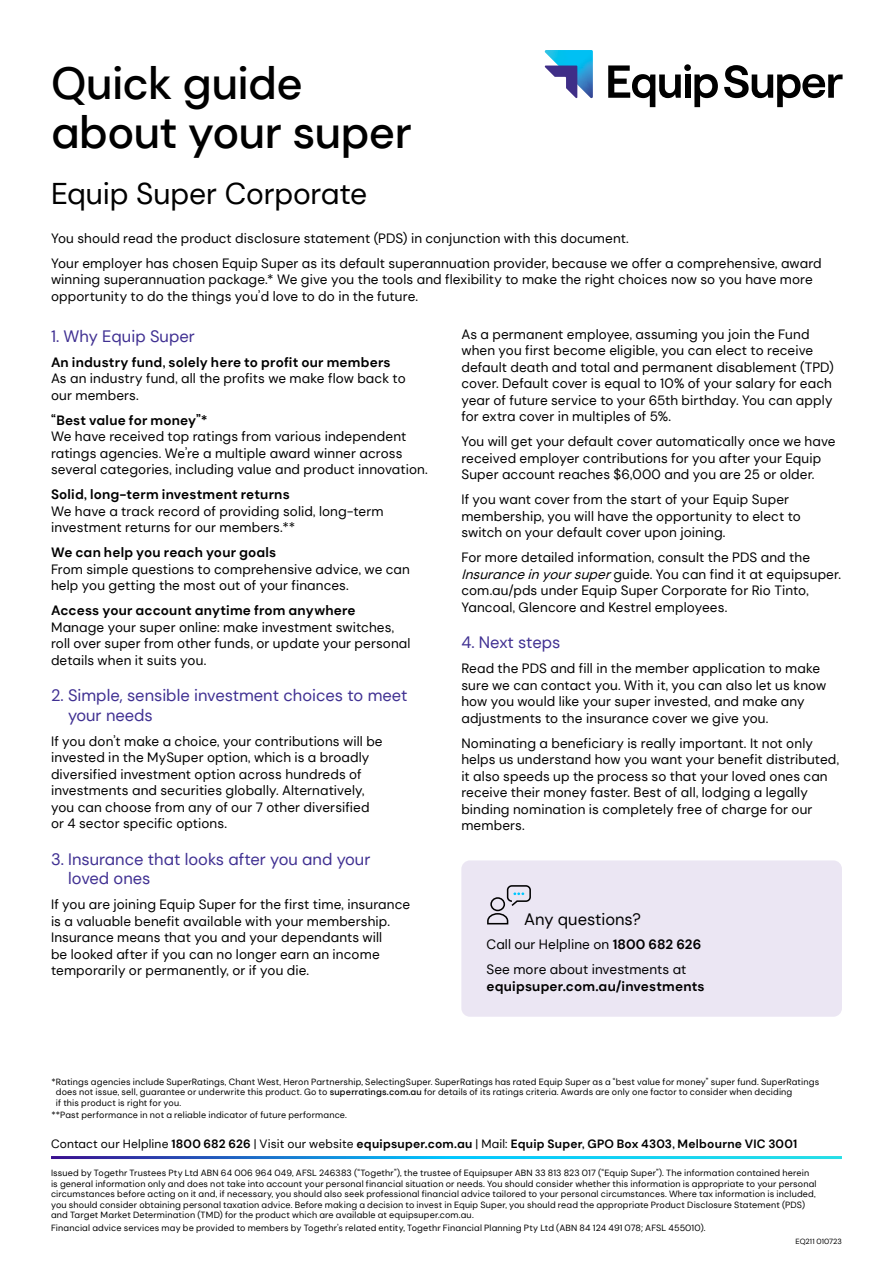
<style>
.page{position:relative;width:893px;height:1263px;background:#fff}
.page>*{position:absolute;margin:0;border:0;box-sizing:border-box;transform-origin:0 0}
.t1{font:500 45px/49.5px "DM Sans";letter-spacing:-.015em;color:#000}
.t2{font:30px "DM Sans";letter-spacing:-.005em;color:#000}
.t3{font:16.5px/19.5px "DM Sans";color:#403092}
.t4{font:16.5px "DM Sans";color:#000}
.t5{font:13.5px/16.5px "DM Sans";letter-spacing:.01em;color:#000}
.t6{font:700 13.5px "DM Sans";letter-spacing:.015em;color:#000}
.t7{font:700 12px "DM Sans";letter-spacing:.02em;color:#000}
.t8{font:9px/10.5px "DM Sans";letter-spacing:.02em;color:#000}
.t9{font:7.5px "DM Sans";color:#000}
.s1{font-style:italic}
.s2{font-weight:700}
.s3{font-weight:500}
.s4{font-weight:400}
</style>
<div class="page">
<svg style="left:544px;top:50px;width:49px;height:49px"></svg>
<svg style="left:608px;top:65px;width:73px;height:42px"></svg>
<svg style="left:694px;top:74px;width:24px;height:33px"></svg>
<div style="left:685px;top:75px;width:5px;height:23px;background:#000"></div>
<div style="left:684px;top:64px;width:7px;height:7px;background:#000;border-radius:50%"></div>
<svg style="left:724px;top:65px;width:119px;height:42px"></svg>
<div style="left:461px;top:860px;width:381px;height:157px;background:#ebe6f3;border-radius:9px"></div>
<svg style="left:487px;top:885px;width:44px;height:39px"></svg>
<h1 class="t1" style="left:51px;top:58px;width:362px">Quick guide about your super</h1>
<h2 class="t2" style="left:51px;top:175px;width:318px">Equip Super Corporate</h2>
<p class="t5" style="left:51px;top:225px;width:772px;line-height:25px">You should read the product disclosure statement (PDS) in conjunction with this document.<br>Your employer has chosen Equip Super as its default superannuation provider, because we offer a comprehensive, award</p>
<p class="t5" style="left:51px;top:271px;width:763px">winning superannuation package.* We give you the tools and flexibility to make the right choices now so you have more opportunity to do the things you’d love to do in the future.</p>
<p class="t3" style="left:51px;top:326px;width:145px">1. Why Equip Super</p>
<p class="t6" style="left:51px;top:354px;width:341px">An industry fund, solely here to profit our members</p>
<p class="t5" style="left:51px;top:370px;width:356px">As an industry fund, all the profits we make flow back to our members.</p>
<p class="t6" style="left:51px;top:412px;width:158px">“Best value for money”*</p>
<p class="t5" style="left:51px;top:428px;width:378px">We have received top ratings from various independent ratings agencies. We’re a multiple award winner across several categories, including value and product innovation.</p>
<p class="t6" style="left:51px;top:486px;width:240px">Solid, long-term investment returns</p>
<p class="t5" style="left:51px;top:503px;width:334px">We have a track record of providing solid, long-term investment returns for our members.**</p>
<p class="t6" style="left:51px;top:544px;width:227px">We can help you reach your goals</p>
<p class="t5" style="left:51px;top:561px;width:360px">From simple questions to comprehensive advice, we can help you getting the most out of your finances.</p>
<p class="t6" style="left:51px;top:602px;width:306px">Access your account anytime from anywhere</p>
<p class="t5" style="left:51px;top:619px;width:361px">Manage your super online: make investment switches, roll over super from other funds, or update your personal details when it suits you.</p>
<p class="t3" style="left:68px;top:686px;width:341px;text-indent:-17px">2. Simple, sensible investment choices to meet your needs</p>
<p class="t5" style="left:51px;top:733px;width:333px">If you don’t make a choice, your contributions will be invested in the MySuper option, which is a broadly diversified investment option across hundreds of investments and securities globally. Alternatively, you can choose from any of our 7 other diversified or 4 sector specific options.</p>
<p class="t3" style="left:68px;top:849px;width:304px;text-indent:-17px">3. Insurance that looks after you and your loved ones</p>
<p class="t5" style="left:51px;top:896px;width:361px">If you are joining Equip Super for the first time, insurance is a valuable benefit available with your membership.<br>Insurance means that you and your dependants will<br>be looked after if you can no longer earn an income temporarily or permanently, or if you die.</p>
<p class="t5" style="left:461px;top:326px;width:374px">As a permanent employee, assuming you join the Fund when you first become eligible, you can elect to receive default death and total and permanent disablement (TPD) cover. Default cover is equal to 10% of your salary for each year of future service to your 65th birthday. You can apply for extra cover in multiples of 5%.</p>
<p class="t5" style="left:461px;top:433px;width:376px">You will get your default cover automatically once we have received employer contributions for you after your Equip<br>Super account reaches $6,000 and you are 25 or older.</p>
<p class="t5" style="left:461px;top:491px;width:341px">If you want cover from the start of your Equip Super membership, you will have the opportunity to elect to switch on your default cover upon joining.</p>
<p class="t5" style="left:461px;top:549px;width:381px">For more detailed information, consult the PDS and the <span class="s1">Insuranceinyoursuper</span>guide. You can find it at equipsuper. com.au/pds under Equip Super Corporate for Rio Tinto, Yancoal, Glencore and Kestrel employees.</p>
<p class="t3" style="left:461px;top:633px;width:100px">4. Next steps</p>
<p class="t5" style="left:461px;top:660px;width:366px">Read the PDS and fill in the member application to make sure we can contact you. With it, you can also let us know how you would like your super invested, and make any adjustments to the insurance cover we give you.</p>
<p class="t5" style="left:461px;top:735px;width:379px">Nominating a beneficiary is really important. It not only helps us understand how you want your benefit distributed, it also speeds up the process so that your loved ones can receive their money faster. Best of all, lodging a legally binding nomination is completely free of charge for our members.</p>
<p class="t4" style="left:524px;top:909px;width:118px">Any questions?</p>
<p class="t5" style="left:486px;top:932px;width:216px;line-height:25px">Call our Helpline on <span class="s2">1800 682 626<br></span>See more about investments at</p>
<p class="t6" style="left:486px;top:978px;width:220px">equipsuper.com.au/investments</p>
<p class="t8" style="left:56px;top:1076px;width:765px;text-indent:-4px">* Ratings agencies include SuperRatings, Chant West, Heron Partnership, SelectingSuper. SuperRatings has rated Equip Super as a “best value for money” super fund. SuperRatings does not issue, sell, guarantee or underwrite this product. Go to <span class="s3">superratings.com.au</span> for details of its ratings criteria. Awards are only one factor to consider when deciding<br>if this product is right for you.</p>
<p class="t8" style="left:51px;top:1110px;width:297px">**Past performance in not a reliable indicator of future performance.</p>
<p class="t7" style="left:51px;top:1136px;width:748px"><span class="s4">Contact our Helpline</span> 1800 682 626 <span class="s4">| Visit our website</span> equipsuper.com.au <span class="s4">| Mail:</span> Equip Super, GPO Box 4303, Melbourne VIC 3001</p>
<p class="t8" style="left:51px;top:1168px;width:767px">Issued by Togethr Trustees Pty Ltd ABN 64 006 964 049, AFSL 246383 (“Togethr”), the trustee of Equipsuper ABN 33 813 823 017 (“Equip Super”). The information contained herein is general information only and does not take into account your personal financial situation or needs. You should consider whether this information is appropriate to your personal circumstances before acting on it and, if necessary, you should also seek professional financial advice tailored to your personal circumstances. Where tax information is included, you should consider obtaining personal taxation advice. Before making a decision to invest in Equip Super, you should read the appropriate Product Disclosure Statement (PDS) and Target Market Determination (TMD) for the product which are available at equipsuper.com.au.</p>
<p class="t8" style="left:51px;top:1223px;width:656px">Financial advice services may be provided to members by Togethr’s related entity, Togethr Financial Planning Pty Ltd (ABN 84 124 491 078; AFSL 455010).</p>
<p class="t9" style="left:795px;top:1237px;width:48px">EQ211 010723</p>
</div>
